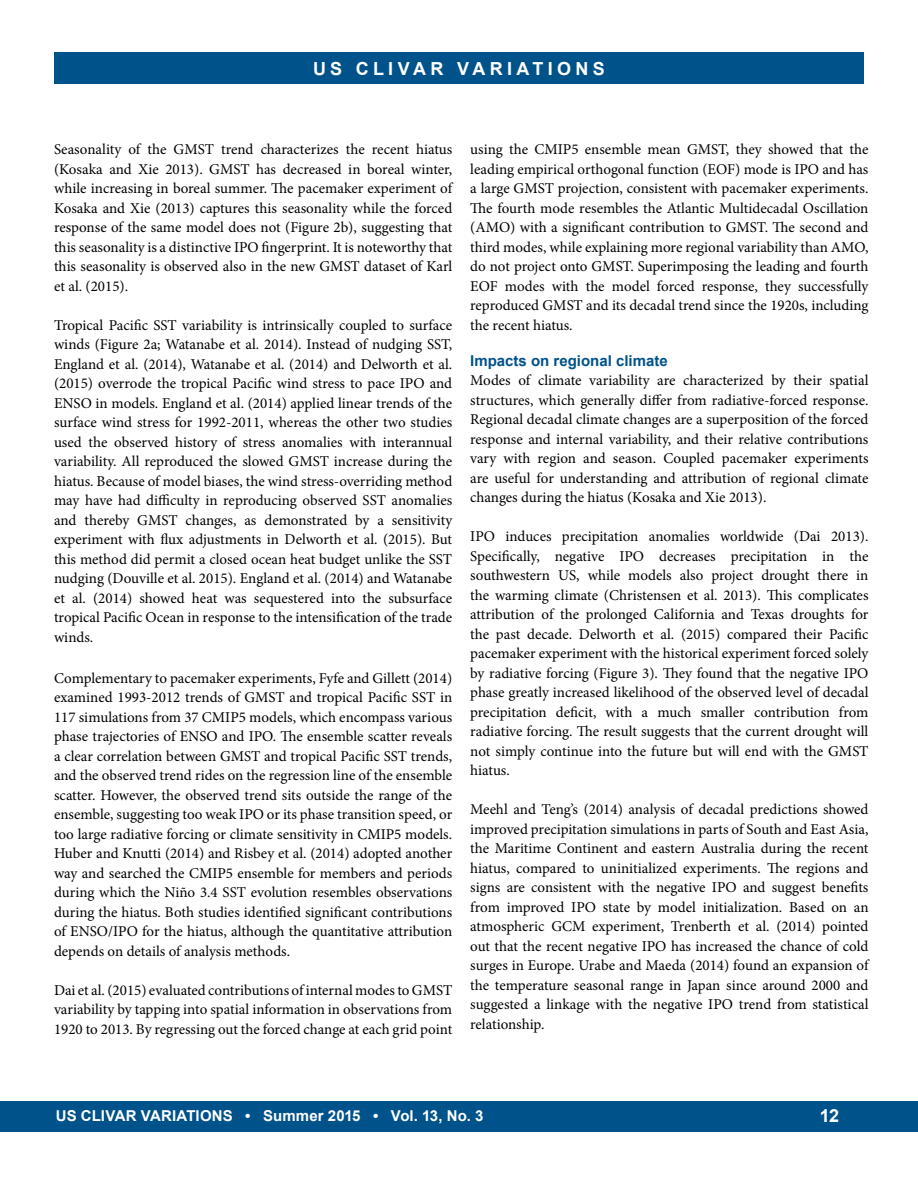
<style>
.page{position:relative;width:918px;height:1188px;background:#fff}
.page>*{position:absolute;margin:0;border:0;box-sizing:border-box;transform-origin:0 0}
.t1{font:700 18px "Arial";letter-spacing:.235em;color:#fff}
.t2{font:15px/19.5px "Minion Pro";color:#000;text-align:justify}
.t3{font:700 15px "Arial";letter-spacing:.005em;color:#fff}
.t4{font:700 15px "Arial";color:#00528a}
</style>
<div class="page">
<div style="left:54px;top:52px;width:810px;height:32px;background:#00528a"></div>
<div style="left:0;top:1101px;width:918px;height:31px;background:#00528a"></div>
<p class="t1" style="left:313px;top:57px;width:293px">US CLIVAR VARIATIONS</p>
<p class="t2" style="left:54px;top:140px;width:400px">Seasonality of the GMST trend characterizes the recent hiatus (Kosaka and Xie 2013). GMST has decreased in boreal winter, while increasing in boreal summer. The pacemaker experiment of Kosaka and Xie (2013) captures this seasonality while the forced response of the same model does not (Figure 2b), suggesting that this seasonality is a distinctive IPO fingerprint. It is noteworthy that this seasonality is observed also in the new GMST dataset of Karl et al. (2015).</p>
<p class="t2" style="left:54px;top:315px;width:400px">Tropical Pacific SST variability is intrinsically coupled to surface winds (Figure 2a; Watanabe et al. 2014). Instead of nudging SST, England et al. (2014), Watanabe et al. (2014) and Delworth et al. (2015) overrode the tropical Pacific wind stress to pace IPO and ENSO in models. England et al. (2014) applied linear trends of the surface wind stress for 1992-2011, whereas the other two studies used the observed history of stress anomalies with interannual variability. All reproduced the slowed GMST increase during the hiatus. Because of model biases, the wind stress-overriding method may have had difficulty in reproducing observed SST anomalies and thereby GMST changes, as demonstrated by a sensitivity experiment with flux adjustments in Delworth et al. (2015). But this method did permit a closed ocean heat budget unlike the SST nudging (Douville et al. 2015). England et al. (2014) and Watanabe et al. (2014) showed heat was sequestered into the subsurface tropical Pacific Ocean in response to the intensification of the trade winds.</p>
<p class="t2" style="left:54px;top:668px;width:400px">Complementary to pacemaker experiments, Fyfe and Gillett (2014) examined 1993-2012 trends of GMST and tropical Pacific SST in 117 simulations from 37 CMIP5 models, which encompass various phase trajectories of ENSO and IPO. The ensemble scatter reveals a clear correlation between GMST and tropical Pacific SST trends, and the observed trend rides on the regression line of the ensemble scatter. However, the observed trend sits outside the range of the ensemble, suggesting too weak IPO or its phase transition speed, or too large radiative forcing or climate sensitivity in CMIP5 models.<br>Huber and Knutti (2014) and Risbey et al. (2014) adopted another way and searched the CMIP5 ensemble for members and periods during which the Niño 3.4 SST evolution resembles observations during the hiatus. Both studies identified significant contributions of ENSO/IPO for the hiatus, although the quantitative attribution depends on details of analysis methods.</p>
<p class="t2" style="left:54px;top:980px;width:400px">Dai et al. (2015) evaluated contributions of internal modes to GMST variability by tapping into spatial information in observations from 1920 to 2013. By regressing out the forced change at each grid point</p>
<p class="t2" style="left:470px;top:140px;width:400px">using the CMIP5 ensemble mean GMST, they showed that the leading empirical orthogonal function (EOF) mode is IPO and has a large GMST projection, consistent with pacemaker experiments.<br>The fourth mode resembles the Atlantic Multidecadal Oscillation (AMO) with a significant contribution to GMST. The second and third modes, while explaining more regional variability than AMO, do not project onto GMST. Superimposing the leading and fourth EOF modes with the model forced response, they successfully reproduced GMST and its decadal trend since the 1920s, including the recent hiatus.</p>
<p class="t4" style="left:470px;top:350px;width:199px">Impacts on regional climate</p>
<p class="t2" style="left:470px;top:371px;width:400px">Modes of climate variability are characterized by their spatial structures, which generally differ from radiative-forced response.<br>Regional decadal climate changes are a superposition of the forced response and internal variability, and their relative contributions vary with region and season. Coupled pacemaker experiments are useful for understanding and attribution of regional climate changes during the hiatus (Kosaka and Xie 2013).</p>
<p class="t2" style="left:470px;top:527px;width:400px">IPO induces precipitation anomalies worldwide (Dai 2013).<br>Specifically, negative IPO decreases precipitation in the southwestern US, while models also project drought there in the warming climate (Christensen et al. 2013). This complicates attribution of the prolonged California and Texas droughts for the past decade. Delworth et al. (2015) compared their Pacific pacemaker experiment with the historical experiment forced solely by radiative forcing (Figure 3). They found that the negative IPO phase greatly increased likelihood of the observed level of decadal precipitation deficit, with a much smaller contribution from radiative forcing. The result suggests that the current drought will not simply continue into the future but will end with the GMST hiatus.</p>
<p class="t2" style="left:470px;top:800px;width:400px">Meehl and Teng’s (2014) analysis of decadal predictions showed improved precipitation simulations in parts of South and East Asia, the Maritime Continent and eastern Australia during the recent hiatus, compared to uninitialized experiments. The regions and signs are consistent with the negative IPO and suggest benefits from improved IPO state by model initialization. Based on an atmospheric GCM experiment, Trenberth et al. (2014) pointed out that the recent negative IPO has increased the chance of cold surges in Europe. Urabe and Maeda (2014) found an expansion of the temperature seasonal range in Japan since around 2000 and suggested a linkage with the negative IPO trend from statistical relationship.</p>
<p class="t3" style="left:56px;top:1106px;width:429px">US CLIVAR VARIATIONS • Summer 2015 • Vol. 13, No. 3</p>
<p class="t1" style="left:820px;top:1104px;width:21px">12</p>
</div>
